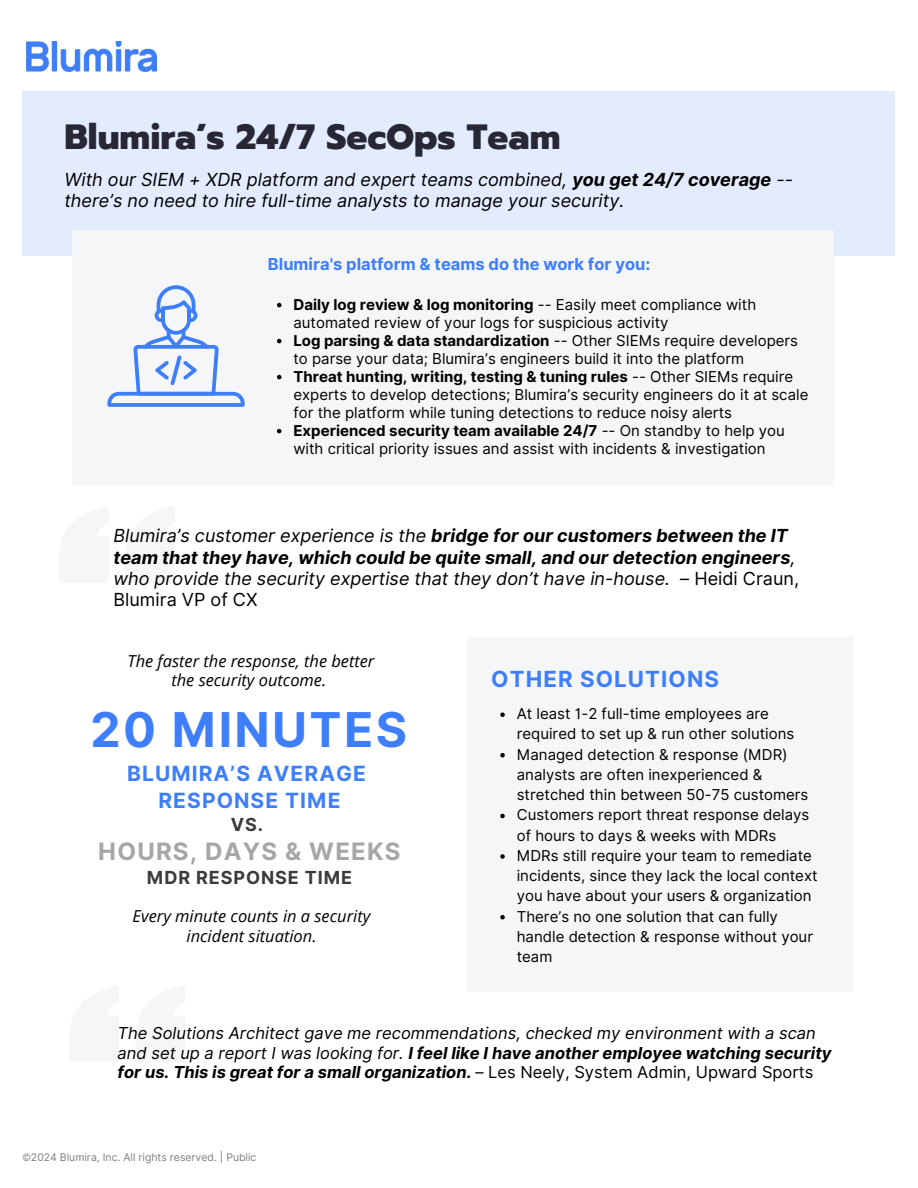
<style>
.page{position:relative;width:918px;height:1188px;background:#fff}
.page>*{position:absolute;margin:0;border:0;box-sizing:border-box;transform-origin:0 0}
.t1{font:700 48px "Inter";letter-spacing:.05em;color:#3e7efb}
.t2{font:800 34.95px "Prompt";color:#272735}
.t3{font:700 24px "Inter";letter-spacing:.05em;color:#a4a6a7}
.t4{font:700 22.2px "Inter";letter-spacing:.05em;color:#3e7efb}
.t5{font:700 21px "Inter";letter-spacing:.05em;color:#3e7efb}
.t6{font:italic 700 18px/21.3px "Inter";color:#000}
.t7{font:italic 18px/21.3px "Inter";color:#000}
.t8{font:700 18px "Inter";letter-spacing:.05em;color:#3b3b3b}
.t9{font:italic 16.5px/19.2px "Inter";color:#000}
.t10{font:italic 16.5px/19.2px "Open Sans";color:#000;text-align:center}
.t11{font:700 16.5px "Inter";color:#3e7efb}
.t12{font:15px/20.2px "Inter";color:#000}
.t13{font:10.5px "Inter";color:#7d7e7e}
.s1{font-weight:700}
.s2{font-weight:400}
.s3{font-weight:400;font-style:normal}
.s4{font-style:normal}
</style>
<div class="page">
<div style="left:22px;top:92px;width:873px;height:164px;background:#e3ecfe"></div>
<img style="left:26px;top:42px;width:131px;height:29px">
<div style="left:72px;top:231px;width:762px;height:255px;background:#f4f6f8"></div>
<svg style="left:107px;top:285px;width:138px;height:122px"></svg>
<svg style="left:60px;top:507px;width:114px;height:75px"></svg>
<div style="left:467px;top:637px;width:387px;height:355px;background:#f4f6f8"></div>
<svg style="left:70px;top:986px;width:115px;height:76px"></svg>
<svg style="left:277px;top:303px;width:4px;height:4px"></svg>
<svg style="left:277px;top:339px;width:4px;height:4px"></svg>
<svg style="left:277px;top:375px;width:4px;height:4px"></svg>
<svg style="left:277px;top:429px;width:4px;height:4px"></svg>
<svg style="left:500px;top:712px;width:5px;height:5px"></svg>
<svg style="left:500px;top:753px;width:5px;height:4px"></svg>
<svg style="left:500px;top:814px;width:5px;height:4px"></svg>
<svg style="left:500px;top:854px;width:5px;height:5px"></svg>
<svg style="left:500px;top:915px;width:5px;height:4px"></svg>
<p class="t2" style="left:64px;top:111px;width:498px">Blumira’s 24/7 SecOps Team</p>
<p class="t7" style="left:64px;top:168px;width:730px">With our SIEM + XDR platform and expert teams combined, <span class="s1">you get 24/7 coverage</span> -- there’s no need to hire full-time analysts to manage your security.</p>
<p class="t11" style="left:268px;top:254px;width:384px">Blumira's platform &amp; teams do the work for you:</p>
<p class="t12" style="left:293px;top:295px;width:464px;line-height:18px"><span class="s1">Daily log review &amp; log monitoring</span> -- Easily meet compliance with automated review of your logs for suspicious activity</p>
<p class="t12" style="left:293px;top:331px;width:506px;line-height:18px"><span class="s1">Log parsing &amp; data standardization</span> -- Other SIEMs require developers to parse your data; Blumira’s engineers build it into the platform</p>
<p class="t12" style="left:293px;top:367px;width:516px;line-height:18px"><span class="s1">Threat hunting, writing, testing &amp; tuning rules</span> -- Other SIEMs require experts to develop detections; Blumira’s security engineers do it at scale for the platform while tuning detections to reduce noisy alerts</p>
<p class="t12" style="left:293px;top:421px;width:493px;line-height:18px"><span class="s1">Experienced security team available 24/7</span> -- On standby to help you with critical priority issues and assist with incidents &amp; investigation</p>
<p class="t6" style="left:113px;top:525px;width:687px"><span class="s2">Blumira’s customer experience is the</span> bridge for our customers between the IT team that they have, which could be quite small, and our detection engineers<span class="s2">, who provide the security expertise that they don’t have in-house.</span> <span class="s3">– Heidi Craun, Blumira VP of CX</span></p>
<p class="t10" style="left:128px;top:651px;width:248px">The faster the response, the better</p>
<p class="t10" style="left:171px;top:670px;width:156px">the security outcome.</p>
<p class="t1" style="left:90px;top:701px;width:318px">20 MINUTES</p>
<p class="t5" style="left:127px;top:760px;width:240px">BLUMIRA’S AVERAGE</p>
<p class="t5" style="left:159px;top:787px;width:184px">RESPONSE TIME</p>
<p class="t8" style="left:231px;top:814px;width:34px">VS.</p>
<p class="t3" style="left:98px;top:837px;width:304px">HOURS, DAYS &amp; WEEKS</p>
<p class="t8" style="left:147px;top:867px;width:207px">MDR RESPONSE TIME</p>
<p class="t10" style="left:133px;top:906px;width:239px">Every minute counts in a security incident situation.</p>
<p class="t4" style="left:491px;top:666px;width:229px">OTHER SOLUTIONS</p>
<p class="t12" style="left:517px;top:704px;width:279px">At least 1-2 full-time employees are required to set up &amp; run other solutions</p>
<p class="t12" style="left:517px;top:744px;width:293px">Managed detection &amp; response (MDR) analysts are often inexperienced &amp; stretched thin between 50-75 customers</p>
<p class="t12" style="left:517px;top:805px;width:294px">Customers report threat response delays of hours to days &amp; weeks with MDRs</p>
<p class="t12" style="left:517px;top:845px;width:302px">MDRs still require your team to remediate incidents, since they lack the local context you have about your users &amp; organization</p>
<p class="t12" style="left:517px;top:906px;width:298px">There’s no one solution that can fully handle detection &amp; response without your team</p>
<p class="t9" style="left:118px;top:1024px;width:715px">The Solutions Architect gave me recommendations, checked my environment with a scan and set up a report I was looking for. <span class="s1">I feel like I have another employee watching security for us. This is great for a small organization.</span> <span class="s4">– Les Neely, System Admin, Upward Sports</span></p>
<p class="t13" style="left:22px;top:1151px;width:236px">©2024 Blumira, Inc. All rights reserved. | Public</p>
</div>
